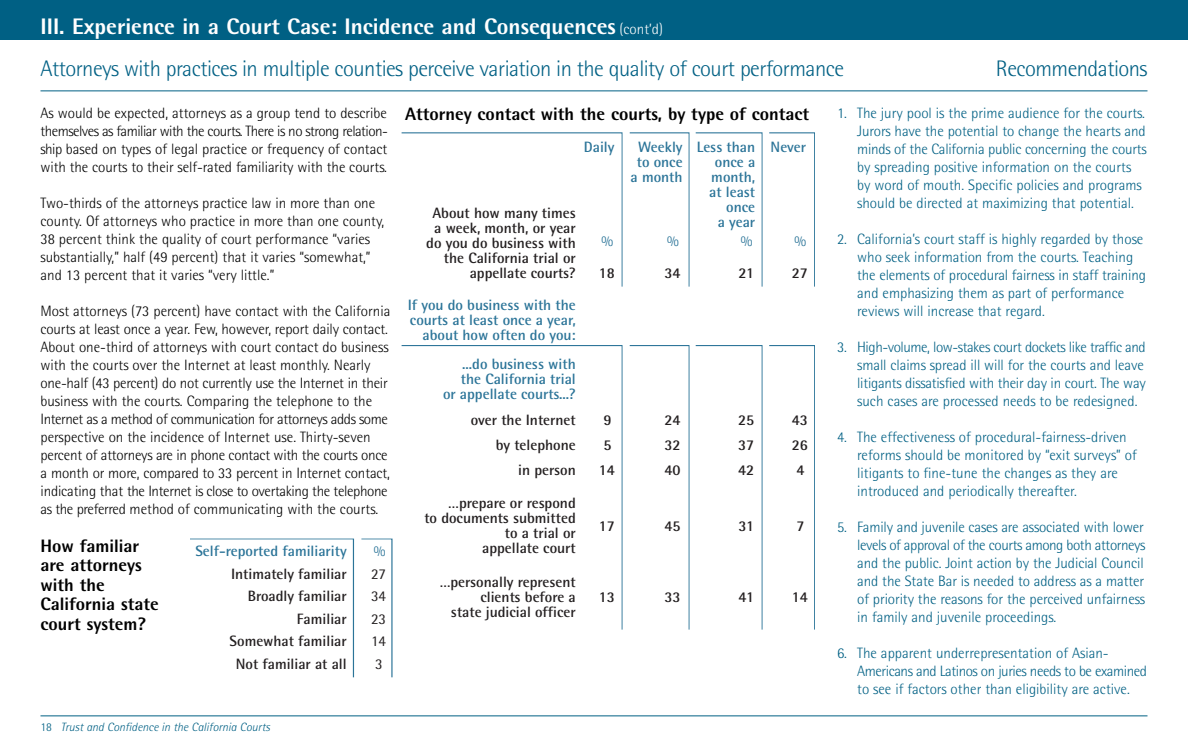
<style>
.page{position:relative;width:1188px;height:756px;background:#fff}
.page>*{position:absolute;margin:0;border:0;box-sizing:border-box;transform-origin:0 0}
.t1{font:300 22.5px/42.8px "Rotis Semi Sans";letter-spacing:-.025em;color:#006084}
.t2{font:800 18px/19.5px "Rotis Semi Sans";color:#000}
.t3{font:300 15px/18px "Rotis Semi Sans";color:#006084}
.t4{font:300 15px/18px "Rotis Semi Sans";color:#000}
.t5{font:700 15px/15px "Rotis Semi Sans";color:#231f20;text-align:right}
.t6{font:700 15px/15px "Rotis Semi Sans";color:#2b7498;text-align:right}
.t7{font:15px "Rotis Semi Sans";color:#231f20}
.t8{font:300 15px "Rotis Semi Sans";color:#2b7498}
.t9{font:italic 300 12px "Rotis Semi Sans";color:#006084}
.s1{font-weight:800;color:#fff}
.s2{font-size:15px;color:#fff}
.s3{font-style:normal}
</style>
<div class="page">
<hr style="left:40px;top:716px;width:1108px;height:1px;background:#006084">
<div style="left:0;top:0;width:1188px;height:40px;background:#006084"></div>
<hr style="left:40px;top:91px;width:1108px;height:1px;background:#006084">
<svg style="left:629px;top:132px;width:134px;height:155px"></svg>
<svg style="left:769px;top:132px;width:46px;height:155px"></svg>
<svg style="left:402px;top:132px;width:221px;height:155px"></svg>
<svg style="left:629px;top:345px;width:134px;height:284px"></svg>
<svg style="left:769px;top:345px;width:46px;height:284px"></svg>
<svg style="left:402px;top:345px;width:221px;height:284px"></svg>
<svg style="left:361px;top:539px;width:31px;height:138px"></svg>
<svg style="left:190px;top:539px;width:164px;height:138px"></svg>
<h1 class="t1" style="left:40px;top:7px;width:805px"><span class="s1">III. Experience in a Court Case: Incidence and Consequences</span> <span class="s2">(cont’d)<br></span>Attorneys with practices in multiple counties perceive variation in the quality of court performance</h1>
<p class="t4" style="left:40px;top:106px;width:349px;text-align:justify">As would be expected, attorneys as a group tend to describe themselves as familiar with the courts. There is no strong relation&shy;ship based on types of legal practice or frequency of contact with the courts to their self-rated familiarity with the courts.</p>
<p class="t4" style="left:40px;top:196px;width:345px">Two-thirds of the attorneys practice law in more than one county. Of attorneys who practice in more than one county, 38 percent think the quality of court performance “varies substantially,” half (49 percent) that it varies “somewhat,” and 13 percent that it varies “very little.”</p>
<p class="t4" style="left:40px;top:304px;width:351px">Most attorneys (73 percent) have contact with the California courts at least once a year. Few, however, report daily contact.<br>About one-third of attorneys with court contact do business with the courts over the Internet at least monthly. Nearly one-half (43 percent) do not currently use the Internet in their business with the courts. Comparing the telephone to the Internet as a method of communication for attorneys adds some perspective on the incidence of Internet use. Thirty-seven percent of attorneys are in phone contact with the courts once a month or more, compared to 33 percent in Internet contact, indicating that the Internet is close to overtaking the telephone as the preferred method of communicating with the courts.</p>
<p class="t2" style="left:40px;top:538px;width:120px">How familiar are attorneys with the<br>California state court system?</p>
<h1 class="t1" style="left:996px;top:50px;width:153px">Recommendations</h1>
<p class="t3" style="left:857px;top:106px;width:291px;text-indent:-20px">1. The jury pool is the prime audience for the courts.<br>Jurors have the potential to change the hearts and minds of the California public concerning the courts by spreading positive information on the courts by word of mouth. Specific policies and programs should be directed at maximizing that potential.</p>
<p class="t3" style="left:857px;top:232px;width:290px;text-indent:-20px">2. California’s court staff is highly regarded by those who seek information from the courts. Teaching the elements of procedural fairness in staff training and emphasizing them as part of performance reviews will increase that regard.</p>
<p class="t3" style="left:857px;top:340px;width:290px;text-indent:-20px">3. High-volume, low-stakes court dockets like traffic and small claims spread ill will for the courts and leave litigants dissatisfied with their day in court. The way such cases are processed needs to be redesigned.</p>
<p class="t3" style="left:857px;top:430px;width:281px;text-indent:-20px">4. The effectiveness of procedural-fairness-driven reforms should be monitored by “exit surveys” of litigants to fine-tune the changes as they are introduced and periodically thereafter.</p>
<p class="t3" style="left:857px;top:520px;width:290px;text-align:justify;text-indent:-20px">5. Family and juvenile cases are associated with lower levels of approval of the courts among both attorneys and the public. Joint action by the Judicial Council and the State Bar is needed to address as a matter of priority the reasons for the perceived unfairness in family and juvenile proceedings.</p>
<p class="t3" style="left:857px;top:646px;width:291px;text-indent:-20px">6. The apparent underrepresentation of Asian-<br>Americans and Latinos on juries needs to be examined to see if factors other than eligibility are active.</p>
<p class="t2" style="left:405px;top:106px;width:406px">Attorney contact with the courts, by type of contact</p>
<p class="t6" style="left:584px;top:140px;width:32px">Daily</p>
<p class="t6" style="left:631px;top:140px;width:54px;text-align:center">Weekly to once a month</p>
<p class="t6" style="left:697px;top:140px;width:60px">Less than once a month, at least once<br>a year</p>
<p class="t6" style="left:771px;top:140px;width:37px">Never</p>
<p class="t5" style="left:426px;top:207px;width:151px">About how many times a week, month, or year do you do business with the California trial or appellate courts?</p>
<p class="t8" style="left:602px;top:236px;width:13px">%</p>
<p class="t8" style="left:667px;top:236px;width:13px">%</p>
<p class="t8" style="left:741px;top:236px;width:13px">%</p>
<p class="t8" style="left:795px;top:236px;width:13px">%</p>
<p class="t5" style="left:599px;top:267px;width:18px">18</p>
<p class="t5" style="left:665px;top:267px;width:18px">34</p>
<p class="t5" style="left:738px;top:267px;width:17px">21</p>
<p class="t5" style="left:792px;top:267px;width:18px">27</p>
<p class="t6" style="left:410px;top:298px;width:167px">f you do business with the courts at least once a year, about how often do you:</p>
<p class="t6" style="left:443px;top:358px;width:134px">...do business with the California trial<br>or appellate courts...?</p>
<p class="t5" style="left:471px;top:414px;width:107px">over the Internet</p>
<p class="t5" style="left:603px;top:414px;width:10px">9</p>
<p class="t5" style="left:665px;top:414px;width:18px">24</p>
<p class="t5" style="left:738px;top:414px;width:18px">25</p>
<p class="t5" style="left:792px;top:414px;width:18px">43</p>
<p class="t5" style="left:496px;top:439px;width:82px">by telephone</p>
<p class="t5" style="left:603px;top:439px;width:10px">5</p>
<p class="t5" style="left:665px;top:439px;width:18px">32</p>
<p class="t5" style="left:738px;top:439px;width:18px">37</p>
<p class="t5" style="left:792px;top:439px;width:18px">26</p>
<p class="t5" style="left:518px;top:464px;width:59px">in person</p>
<p class="t5" style="left:599px;top:464px;width:18px">14</p>
<p class="t5" style="left:665px;top:464px;width:18px">40</p>
<p class="t5" style="left:738px;top:464px;width:18px">42</p>
<p class="t5" style="left:796px;top:464px;width:10px">4</p>
<p class="t5" style="left:424px;top:497px;width:153px">…prepare or respond<br>to documents submitted to a trial or<br>appellate court</p>
<p class="t5" style="left:599px;top:520px;width:18px">17</p>
<p class="t5" style="left:665px;top:520px;width:18px">45</p>
<p class="t5" style="left:738px;top:520px;width:17px">31</p>
<p class="t5" style="left:796px;top:520px;width:10px">7</p>
<p class="t6" style="left:195px;top:545px;width:153px">Self-reported familiarity</p>
<p class="t8" style="left:374px;top:546px;width:13px">%</p>
<p class="t5" style="left:231px;top:568px;width:117px">Intimately familiar</p>
<p class="t7" style="left:371px;top:569px;width:17px">27</p>
<p class="t5" style="left:248px;top:590px;width:101px">Broadly familiar</p>
<p class="t7" style="left:371px;top:591px;width:17px">34</p>
<p class="t5" style="left:297px;top:613px;width:51px">Familiar</p>
<p class="t7" style="left:371px;top:614px;width:17px">23</p>
<p class="t5" style="left:230px;top:635px;width:119px">Somewhat familiar</p>
<p class="t7" style="left:371px;top:636px;width:17px">14</p>
<p class="t5" style="left:236px;top:658px;width:112px">Not familiar at all</p>
<p class="t7" style="left:375px;top:659px;width:9px">3</p>
<p class="t5" style="left:440px;top:576px;width:138px">…personally represent clients before a<br>state judicial officer</p>
<p class="t5" style="left:599px;top:591px;width:18px">13</p>
<p class="t5" style="left:665px;top:591px;width:18px">33</p>
<p class="t5" style="left:738px;top:591px;width:17px">41</p>
<p class="t5" style="left:792px;top:591px;width:18px">14</p>
<p class="t9" style="left:40px;top:722px;width:231px"><span class="s3">18</span> Trust and Confidence in the California Courts</p>
</div>
